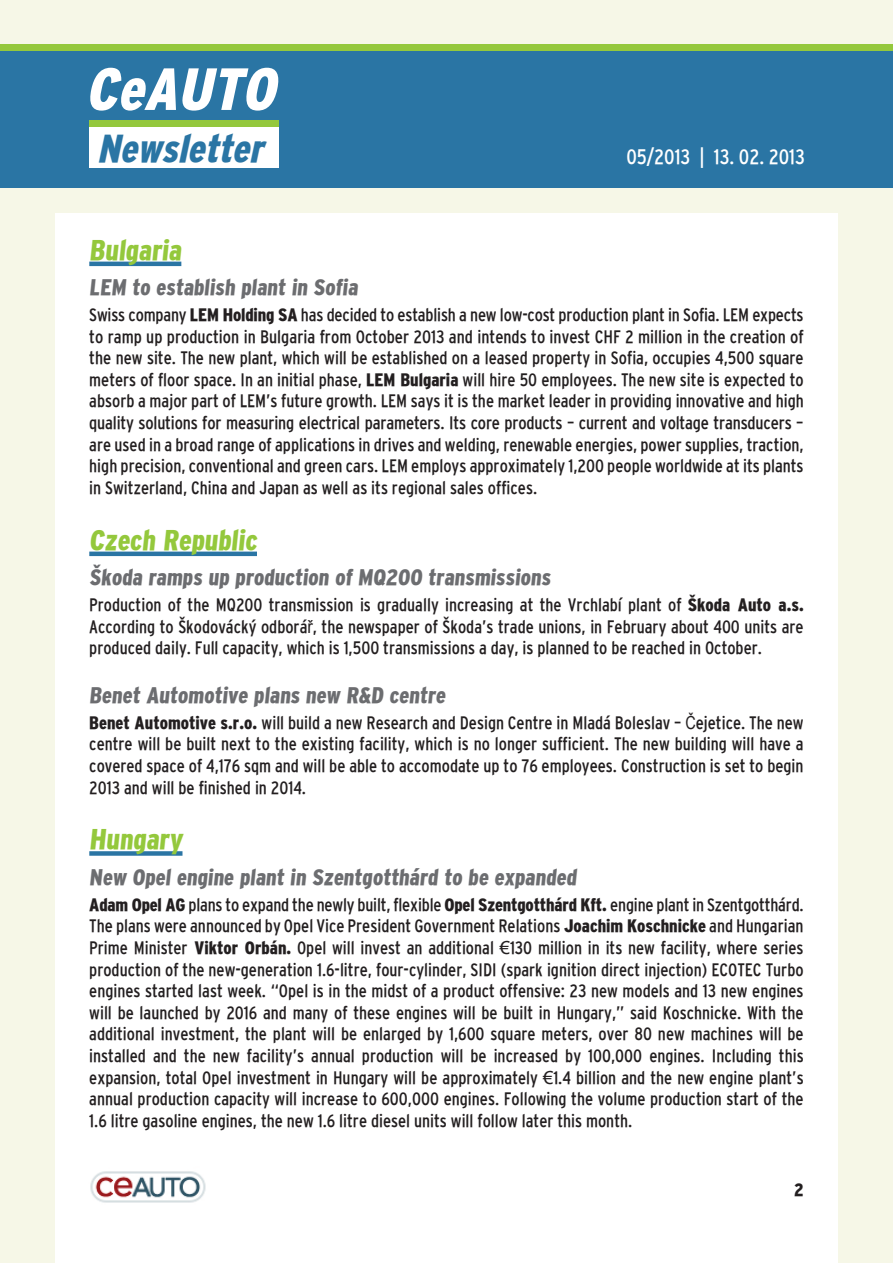
<style>
.page{position:relative;width:893px;height:1263px;background:#fff}
.page>*{position:absolute;margin:0;border:0;box-sizing:border-box;transform-origin:0 0}
.t1{font:italic 900 condensed 59.4px "Interstate";color:#fff}
.t2{font:italic 900 condensed 38.85px "Interstate";color:#2a75a4}
.t3{font:900 condensed 28.5px "Interstate";color:#94c83c}
.t4{font:900 condensed 22.5px "Interstate";letter-spacing:-.115em;color:#6c6d70}
.t5{font:21px "Interstate Hun Reg Cond";color:#fff}
.t6{font:18px/21.6px "Interstate Hun Reg Cond";color:#231f20;text-align:justify}
.t7{font:900 condensed 18px "Interstate";color:#231f20}
.s1{font-family:"Interstate";font-weight:900;font-stretch:condensed}
.s2{font-family:"Arial"}
</style>
<div class="page">
<div style="left:0;top:0;width:54px;height:1263px;background:#f6f7e7"></div>
<div style="left:839px;top:0;width:54px;height:1263px;background:#f6f7e7"></div>
<div style="left:0;top:0;width:893px;height:213px;background:#f6f7e7"></div>
<div style="left:0;top:51px;width:893px;height:136px;background:#2a75a4"></div>
<div style="left:90px;top:125px;width:189px;height:42px;background:#fff"></div>
<div style="left:90px;top:121px;width:189px;height:6px;background:#94c83c"></div>
<img style="left:90px;top:1171px;width:116px;height:32px">
<div style="left:0;top:45px;width:893px;height:6px;background:#94c83c"></div>
<hr style="left:89px;top:262px;width:92px;height:4px;background:#2a75a4">
<hr style="left:89px;top:552px;width:168px;height:4px;background:#2a75a4">
<div style="left:89px;top:851px;width:93px;height:5px;background:#2a75a4"></div>
<h1 class="t1" style="left:85px;top:56px;width:205px">Ceauto</h1>
<h2 class="t2" style="left:97px;top:127px;width:176px">Newsletter</h2>
<p class="t5" style="left:626px;top:145px;width:180px">05/2013 | 13. 02. 2013</p>
<h3 class="t3" style="left:89px;top:234px;width:97px">Bulgaria</h3>
<p class="t4" style="left:89px;top:275px;width:273px">LEM to establish plant in Sofia</p>
<p class="t6" style="left:89px;top:304px;width:716px">Swiss company <span class="s1">LEM Holding SA</span> has decided to establish a new low-cost production plant in Sofia. LEM expects to ramp up production in Bulgaria from October 2013 and intends to invest CHF 2 million in the creation of the new site. The new plant, which will be established on a leased property in Sofia, occupies 4,500 square meters of floor space. In an initial phase, <span class="s1">LEM Bulgaria</span> will hire 50 employees. The new site is expected to absorb a major part of LEM’s future growth. LEM says it is the market leader in providing innovative and high quality solutions for measuring electrical parameters. Its core products – current and voltage transducers – are used in a broad range of applications in drives and welding, renewable energies, power supplies, traction, high precision, conventional and green cars. LEM employs approximately 1,200 people worldwide at its plants in Switzerland, China and Japan as well as its regional sales offices.</p>
<h3 class="t3" style="left:89px;top:524px;width:172px">Czech Republic</h3>
<p class="t4" style="left:89px;top:565px;width:465px">Škoda ramps up production of MQ200 transmissions</p>
<p class="t6" style="left:89px;top:594px;width:716px">Production of the MQ200 transmission is gradually increasing at the Vrchlabí plant of <span class="s1">Škoda Auto a.s.<br></span>According to Škodovácký odborá<span class="s2">ř</span>, the newspaper of Škoda’s trade unions, in February about 400 units are produced daily. Full capacity, which is 1,500 transmissions a day, is planned to be reached in October.</p>
<p class="t4" style="left:89px;top:682px;width:360px">Benet Automotive plans new R&amp;D centre</p>
<p class="t6" style="left:89px;top:711px;width:716px"><span class="s1">Benet Automotive s.r.o.</span> will build a new Research and Design Centre in Mladá Boleslav – <span class="s2">Č</span>ejetice. The new centre will be built next to the existing facility, which is no longer sufficient. The new building will have a covered space of 4,176 sqm and will be able to accomodate up to 76 employees. Construction is set to begin 2013 and will be finished in 2014.</p>
<h3 class="t3" style="left:89px;top:823px;width:98px">Hungary</h3>
<p class="t4" style="left:89px;top:864px;width:491px">New Opel engine plant in Szentgotthárd to be expanded</p>
<p class="t6" style="left:89px;top:893px;width:716px"><span class="s1">Adam Opel AG</span> plans to expand the newly built, flexible <span class="s1">Opel Szentgotthárd Kft.</span> engine plant in Szentgotthárd.<br>The plans were announced by Opel Vice President Government Relations <span class="s1">Joachim Koschnicke</span> and Hungarian Prime Minister <span class="s1">Viktor Orbán.</span> Opel will invest an additional <span class="s2">€</span>130 million in its new facility, where series production of the new-generation 1.6-litre, four-cylinder, SIDI (spark ignition direct injection) ECOTEC Turbo engines started last week. “Opel is in the midst of a product offensive: 23 new models and 13 new engines will be launched by 2016 and many of these engines will be built in Hungary,” said Koschnicke. With the additional investment, the plant will be enlarged by 1,600 square meters, over 80 new machines will be installed and the new facility’s annual production will be increased by 100,000 engines. Including this expansion, total Opel investment in Hungary will be approximately <span class="s2">€</span>1.4 billion and the new engine plant’s annual production capacity will increase to 600,000 engines. Following the volume production start of the 1.6 litre gasoline engines, the new 1.6 litre diesel units will follow later this month.</p>
<p class="t7" style="left:794px;top:1179px;width:11px">2</p>
</div>
